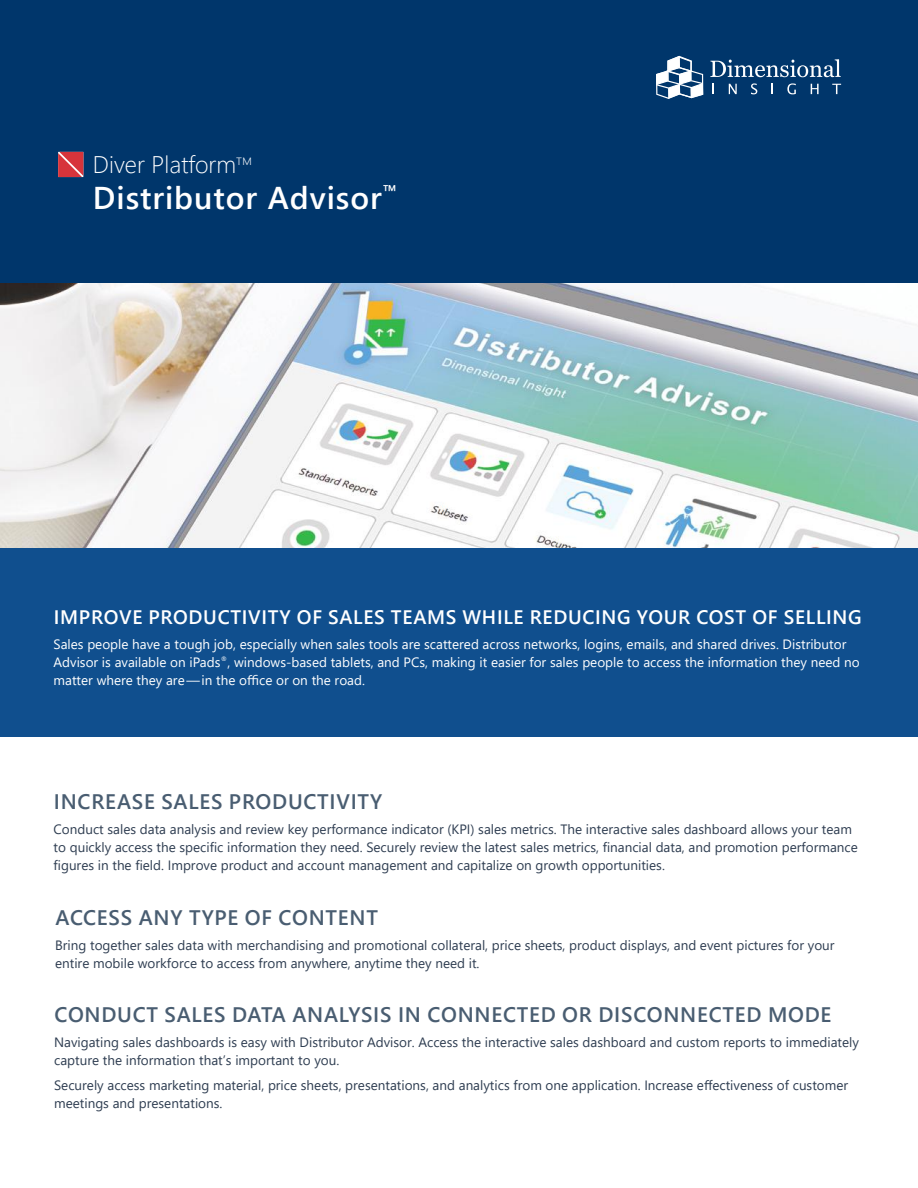
<style>
.page{position:relative;width:918px;height:1188px;background:#fff}
.page>*{position:absolute;margin:0;border:0;box-sizing:border-box;transform-origin:0 0}
.t1{font:600 31.5px "Segoe UI";letter-spacing:.03em;color:#fff}
.t2{font:300 24px "Segoe UI";color:#fff}
.t3{font:600 21px "Segoe UI";letter-spacing:.035em;color:#495d71}
.t4{font:600 19.5px "Segoe UI";letter-spacing:.035em;color:#fff}
.t5{font:13.5px/18px "Segoe UI";color:#2e3d51}
.t6{font:13.5px/18px "Segoe UI";color:#fff}
</style>
<div class="page">
<div style="left:0;top:0;width:918px;height:688px;background:#00366b"></div>
<div style="left:0;top:516px;width:918px;height:221px;background:#104f8e"></div>
<svg style="left:656px;top:56px;width:47px;height:43px"></svg>
<svg style="left:710px;top:59px;width:131px;height:18px"></svg>
<svg style="left:712px;top:84px;width:2px;height:10px"></svg>
<svg style="left:729px;top:84px;width:8px;height:10px"></svg>
<svg style="left:751px;top:83px;width:6px;height:11px"></svg>
<svg style="left:787px;top:83px;width:9px;height:11px"></svg>
<svg style="left:811px;top:84px;width:8px;height:10px"></svg>
<svg style="left:832px;top:84px;width:9px;height:10px"></svg>
<img style="left:0;top:283px;width:918px;height:265px">
<svg style="left:58px;top:152px;width:25px;height:25px"></svg>
<h2 class="t2" style="left:93px;top:142px;width:161px">Diver Platform<sup>tm</sup></h2>
<h1 class="t1" style="left:93px;top:172px;width:306px">Distributor Advisor<sup>™</sup></h1>
<h3 class="t4" style="left:54px;top:602px;width:809px">IMPROVE PRODUCTIVITY OF SALES TEAMS WHILE REDUCING YOUR COST OF SELLING</h3>
<p class="t6" style="left:54px;top:635px;width:808px">Sales people have a tough job, especially when sales tools are scattered across networks, logins, emails, and shared drives. Distributor<br>Advisor is available on iPads<sup>®</sup>, windows-based tablets, and PCs, making it easier for sales people to access the information they need no matter where they are — in the office or on the road.</p>
<h3 class="t3" style="left:54px;top:785px;width:330px">INCREASE SALES PRODUCTIVITY</h3>
<p class="t5" style="left:54px;top:820px;width:806px">Conduct sales data analysis and review key performance indicator (KPI) sales metrics. The interactive sales dashboard allows your team to quickly access the specific information they need. Securely review the latest sales metrics, financial data, and promotion performance figures in the field. Improve product and account management and capitalize on growth opportunities.</p>
<h3 class="t3" style="left:55px;top:901px;width:324px">ACCESS ANY TYPE OF CONTENT</h3>
<p class="t5" style="left:55px;top:936px;width:781px">Bring together sales data with merchandising and promotional collateral, price sheets, product displays, and event pictures for your entire mobile workforce to access from anywhere, anytime they need it.</p>
<h3 class="t3" style="left:55px;top:998px;width:778px">CONDUCT SALES DATA ANALYSIS IN CONNECTED OR DISCONNECTED MODE</h3>
<p class="t5" style="left:54px;top:1033px;width:806px">Navigating sales dashboards is easy with Distributor Advisor. Access the interactive sales dashboard and custom reports to immediately capture the information that’s important to you.</p>
<p class="t5" style="left:54px;top:1076px;width:796px">Securely access marketing material, price sheets, presentations, and analytics from one application. Increase effectiveness of customer meetings and presentations.</p>
</div>
